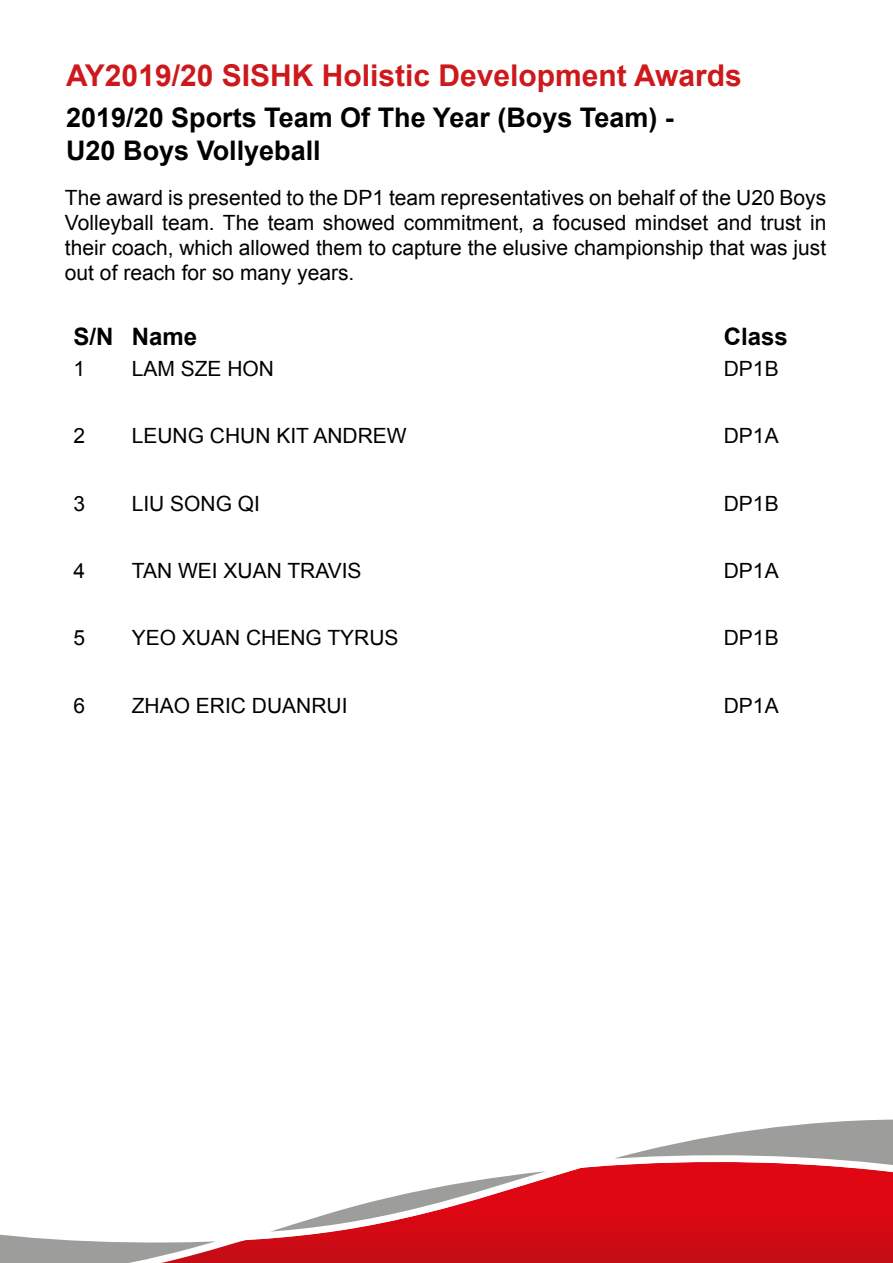
<style>
.page{position:relative;width:893px;height:1263px;background:#fff}
.page>*{position:absolute;margin:0;border:0;box-sizing:border-box;transform-origin:0 0}
.t1{font:700 30px "Arial";color:#cd191c}
.t2{font:700 27px/32.4px "Arial";color:#000}
.t3{font:700 24px "Arial";color:#000}
.t4{font:21px/25.2px "Arial";color:#000;text-align:justify}
</style>
<div class="page">
<svg style="left:0;top:1119px;width:893px;height:144px"></svg>
<h1 class="t1" style="left:66px;top:55px;width:677px">AY2019/20 SISHK Holistic Development Awards</h1>
<p class="t2" style="left:66px;top:103px;width:609px">2019/20 Sports Team Of The Year (Boys Team) -<br>U20 Boys Vollyeball</p>
<p class="t4" style="left:65px;top:185px;width:763px">The award is presented to the DP1 team representatives on behalf of the U20 Boys Volleyball team. The team showed commitment, a focused mindset and trust in their coach, which allowed them to capture the elusive championship that was just out of reach for so many years.</p>
<p class="t3" style="left:73px;top:320px;width:125px">S/N Name</p>
<p class="t3" style="left:724px;top:320px;width:66px">Class</p>
<p class="t4" style="left:73px;top:356px;width:13px">1</p>
<p class="t4" style="left:132px;top:356px;width:144px">LAM SZE HON</p>
<p class="t4" style="left:724px;top:356px;width:56px">DP1B</p>
<p class="t4" style="left:73px;top:423px;width:13px">2</p>
<p class="t4" style="left:132px;top:423px;width:276px">LEUNG CHUN KIT ANDREW</p>
<p class="t4" style="left:724px;top:423px;width:56px">DP1A</p>
<p class="t4" style="left:73px;top:491px;width:13px">3</p>
<p class="t4" style="left:132px;top:491px;width:130px">LIU SONG QI</p>
<p class="t4" style="left:724px;top:491px;width:56px">DP1B</p>
<p class="t4" style="left:73px;top:558px;width:13px">4</p>
<p class="t4" style="left:132px;top:558px;width:231px">TAN WEI XUAN TRAVIS</p>
<p class="t4" style="left:724px;top:558px;width:56px">DP1A</p>
<p class="t4" style="left:73px;top:626px;width:13px">5</p>
<p class="t4" style="left:132px;top:626px;width:268px">YEO XUAN CHENG TYRUS</p>
<p class="t4" style="left:724px;top:626px;width:56px">DP1B</p>
<p class="t4" style="left:73px;top:693px;width:13px">6</p>
<p class="t4" style="left:132px;top:693px;width:217px">ZHAO ERIC DUANRUI</p>
<p class="t4" style="left:724px;top:693px;width:56px">DP1A</p>
</div>
